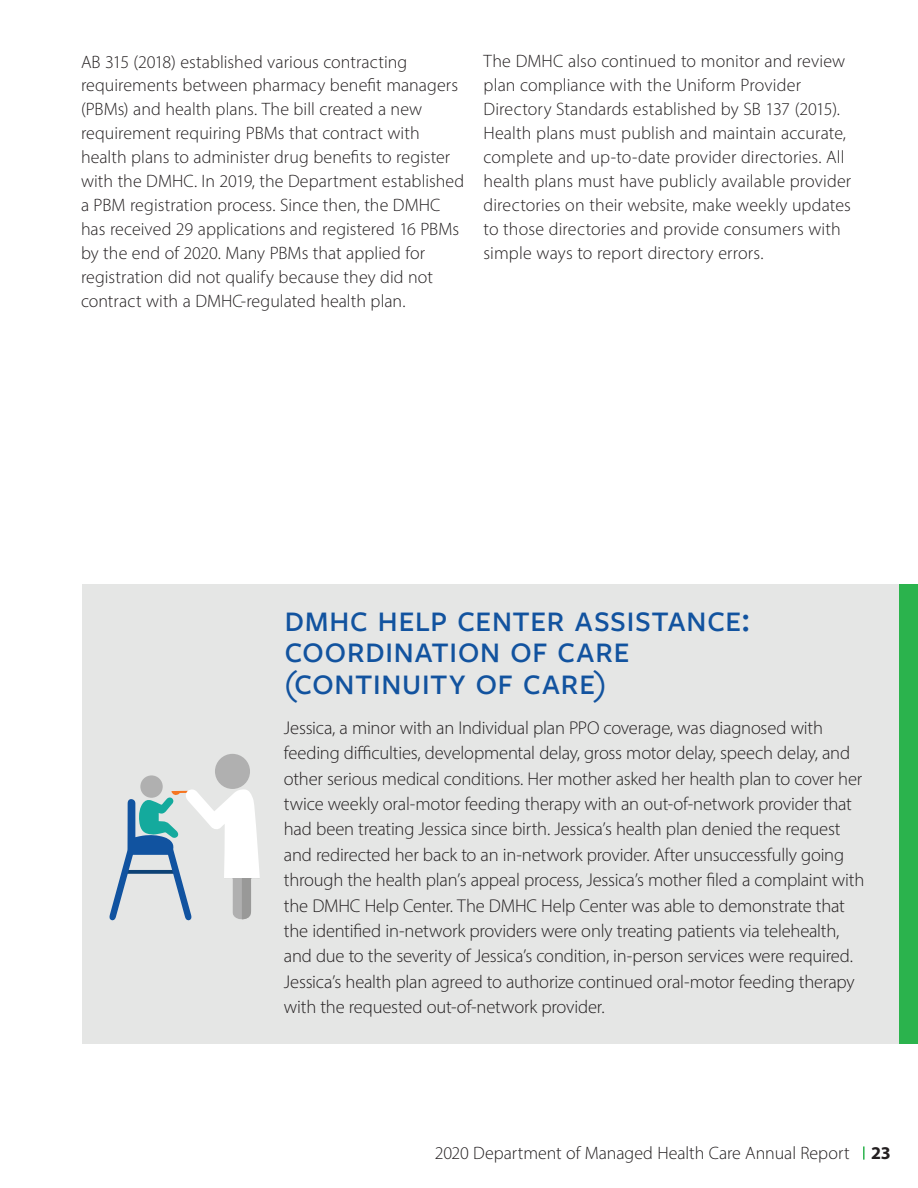
<style>
.page{position:relative;width:918px;height:1188px;background:#fff}
.page>*{position:absolute;margin:0;border:0;box-sizing:border-box;transform-origin:0 0}
.t1{font:500 39px/31.5px "Freight Sans Pro";letter-spacing:-.01em;color:#12539f}
.t2{font:300 18.6px/25.3px "Myriad Pro";letter-spacing:-.01em;color:#231f20}
.t3{font:300 18px/24px "Myriad Pro";letter-spacing:.005em;color:#231f20}
.s1{font-size:34.5px}
.s2{font-weight:700}
</style>
<div class="page">
<svg style="left:863px;top:1146px;width:2px;height:14px"></svg>
<div style="left:82px;top:584px;width:836px;height:460px;background:#e5e6e5"></div>
<div style="left:899px;top:585px;width:19px;height:459px;background:#2bb34d"></div>
<div style="left:215px;top:754px;width:35px;height:35px;background:#b0b0b0;border-radius:50%"></div>
<svg style="left:109px;top:789px;width:151px;height:132px"></svg>
<div style="left:140px;top:775px;width:23px;height:23px;background:#b0b0b0;border-radius:50%"></div>
<p class="t3" style="left:81px;top:49px;width:385px">AB 315 (2018) established various contracting requirements between pharmacy benefit managers (PBMs) and health plans. The bill created a new requirement requiring PBMs that contract with health plans to administer drug benefits to register with the DMHC. In 2019, the Department established a PBM registration process. Since then, the DMHC has received 29 applications and registered 16 PBMs by the end of 2020. Many PBMs that applied for registration did not qualify because they did not contract with a DMHC-regulated health plan.</p>
<p class="t3" style="left:484px;top:49px;width:369px">The DMHC also continued to monitor and review plan compliance with the Uniform Provider Directory Standards established by SB 137 (2015).<br>Health plans must publish and maintain accurate, complete and up-to-date provider directories. All health plans must have publicly available provider directories on their website, make weekly updates to those directories and provide consumers with simple ways to report directory errors.</p>
<h3 class="t1" style="left:284px;top:601px;width:467px">dmhc help center assistance: coordination of care <span class="s1">(</span>continuity of care<span class="s1">)</span></h3>
<p class="t2" style="left:284px;top:715px;width:582px">Jessica, a minor with an Individual plan PPO coverage, was diagnosed with feeding difficulties, developmental delay, gross motor delay, speech delay, and other serious medical conditions. Her mother asked her health plan to cover her twice weekly oral-motor feeding therapy with an out-of-network provider that had been treating Jessica since birth. Jessica’s health plan denied the request and redirected her back to an in-network provider. After unsuccessfully going through the health plan’s appeal process, Jessica’s mother filed a complaint with the DMHC Help Center. The DMHC Help Center was able to demonstrate that the identified in-network providers were only treating patients via telehealth, and due to the severity of Jessica’s condition, in-person services were required.<br>Jessica’s health plan agreed to authorize continued oral-motor feeding therapy with the requested out-of-network provider.</p>
<p class="t3" style="left:435px;top:1141px;width:457px">2020 Department of Managed Health Care Annual Report <span class="s2">23</span></p>
</div>
